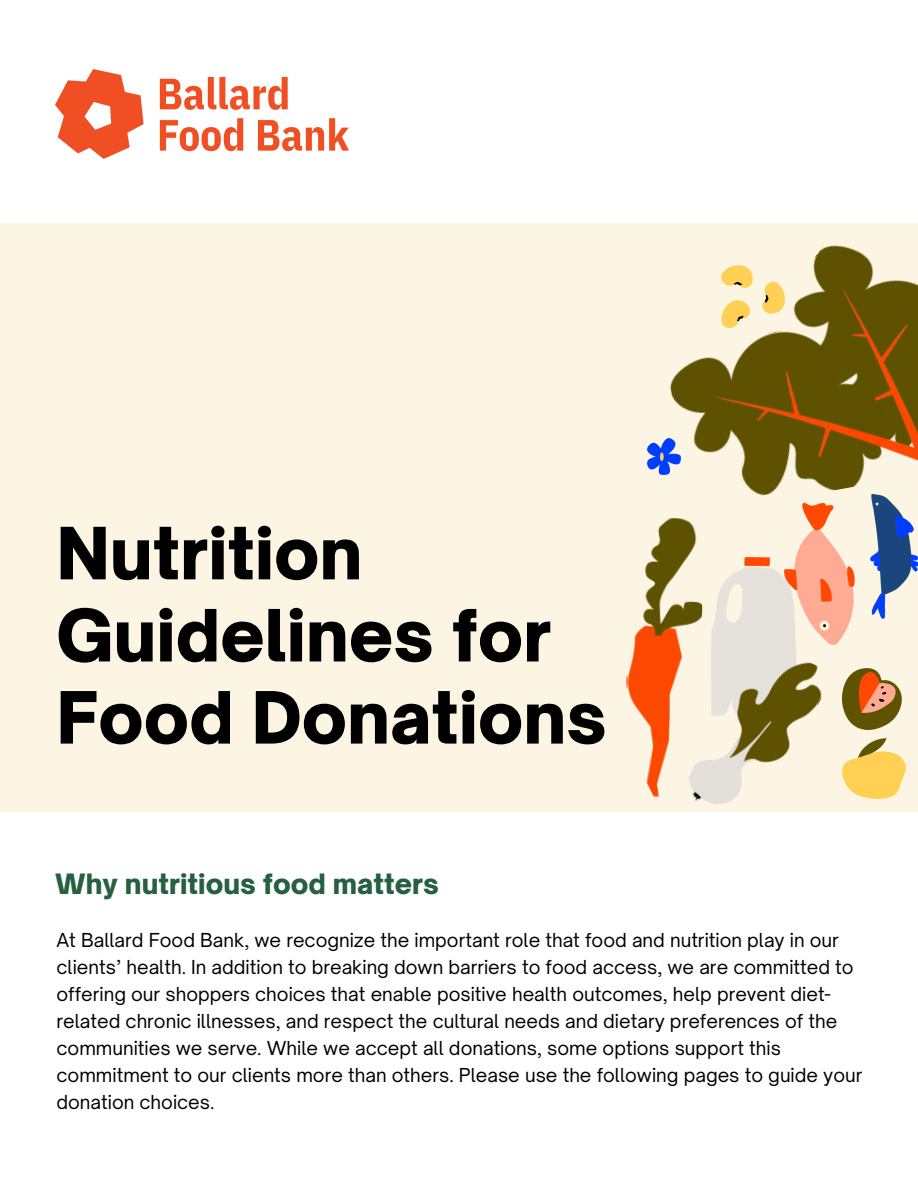
<style>
.page{position:relative;width:918px;height:1188px;background:#fff}
.page>*{position:absolute;margin:0;border:0;box-sizing:border-box;transform-origin:0 0}
.t1{font:900 68.85px/82.2px "Open Sauce One";color:#000}
.t2{font:900 26.85px "Open Sauce One";color:#266041}
.t3{font:18.45px/27px "Open Sauce One";color:#000}
</style>
<div class="page">
<div style="left:0;top:223px;width:918px;height:588px;background:#fdf5e3"></div>
<img style="left:55px;top:69px;width:294px;height:89px">
<img style="left:741px;top:245px;width:177px;height:64px">
<img style="left:664px;top:309px;width:254px;height:187px">
<img style="left:626px;top:518px;width:77px;height:279px">
<img style="left:711px;top:558px;width:73px;height:79px">
<img style="left:842px;top:669px;width:60px;height:61px">
<img style="left:842px;top:739px;width:63px;height:59px">
<img style="left:784px;top:495px;width:134px;height:149px">
<img style="left:647px;top:438px;width:34px;height:36px">
<img style="left:721px;top:266px;width:63px;height:61px">
<img style="left:681px;top:637px;width:152px;height:175px">
<p class="t1" style="left:57px;top:512px;width:552px">Nutrition<br>Guidelines for<br>Food Donations</p>
<p class="t2" style="left:55px;top:867px;width:385px">Why nutritious food matters</p>
<p class="t3" style="left:57px;top:927px;width:807px">At Ballard Food Bank, we recognize the important role that food and nutrition play in our clients’ health. In addition to breaking down barriers to food access, we are committed to offering our shoppers choices that enable positive health outcomes, help prevent diet&shy;related chronic illnesses, and respect the cultural needs and dietary preferences of the communities we serve. While we accept all donations, some options support this commitment to our clients more than others. Please use the following pages to guide your donation choices.</p>
</div>
